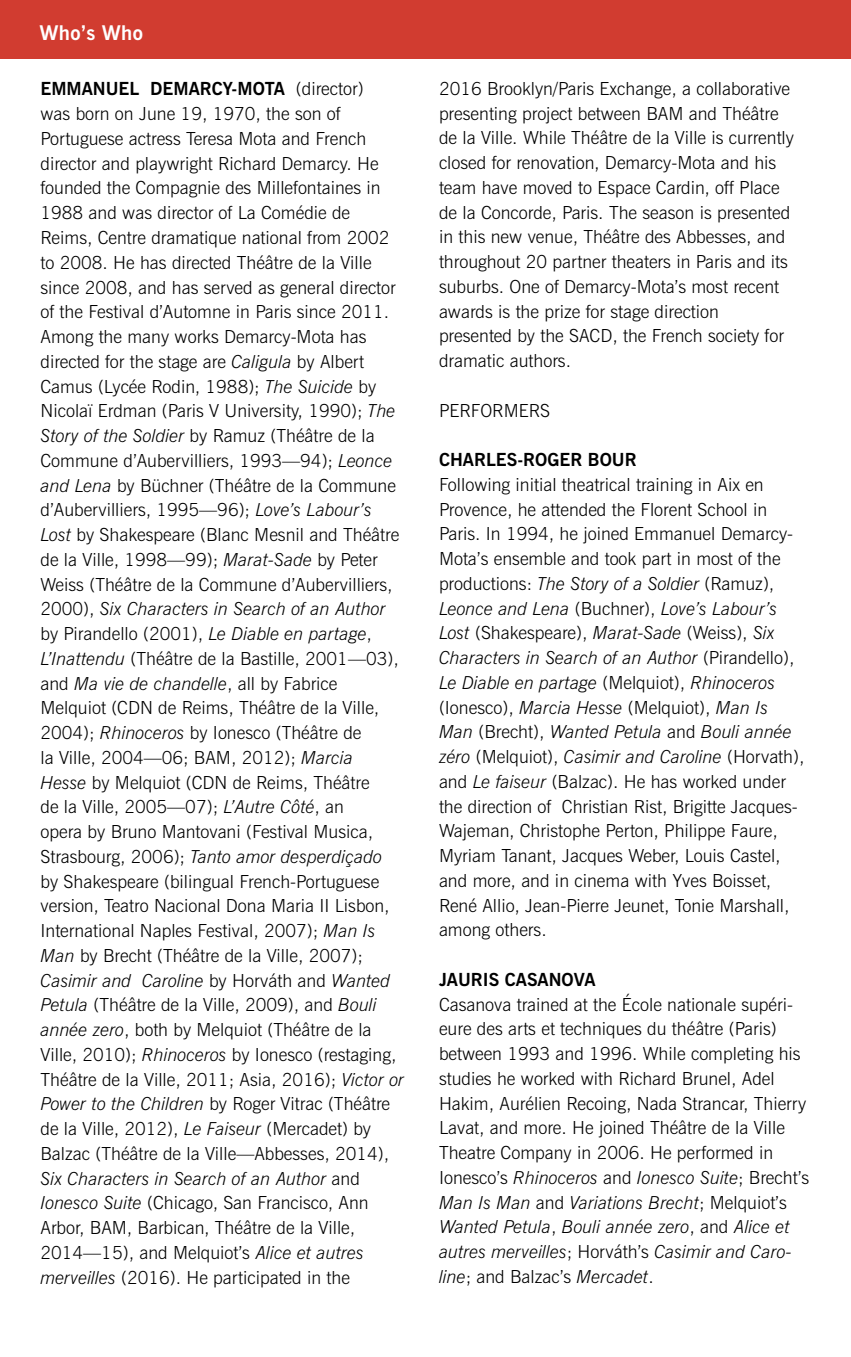
<style>
.page{position:relative;width:851px;height:1357px;background:#fff}
.page>*{position:absolute;margin:0;border:0;box-sizing:border-box;transform-origin:0 0}
.t1{font:700 20.25px "News Gothic BT";letter-spacing:.01em;color:#fff}
.t2{font:300 18px/24.8px "News Gothic BT";color:#000}
.t3{font:700 18px "News Gothic BT";color:#000}
.s1{font-weight:700}
.s2{font-style:italic}
</style>
<div class="page">
<div style="left:0;top:0;width:850px;height:59px;background:#d13c30"></div>
<p class="t1" style="left:40px;top:20px;width:105px">Who’s Who</p>
<p class="t2" style="left:40px;top:77px;width:365px"><span class="s1">EMMANUEL DEMARCY-MOTA</span> (director)<br>was born on June 19, 1970, the son of Portuguese actress Teresa Mota and French director and playwright Richard Demarcy. He founded the Compagnie des Millefontaines in 1988 and was director of La Comédie de Reims, Centre dramatique national from 2002 to 2008. He has directed Théâtre de la Ville since 2008, and has served as general director of the Festival d’Automne in Paris since 2011.<br>Among the many works Demarcy-Mota has directed for the stage are <span class="s2">Caligula</span> by Albert Camus (Lycée Rodin, 1988); <span class="s2">The Suicide</span> by Nicolaï Erdman (Paris V University, 1990); <span class="s2">The Story of the Soldier</span> by Ramuz (Théâtre de la Commune d’Aubervilliers, 1993—94); <span class="s2">Leonce and Lena</span> by Büchner (Théâtre de la Commune d’Aubervilliers, 1995—96); <span class="s2">Love’s Labour’s Lost</span> by Shakespeare (Blanc Mesnil and Théâtre de la Ville, 1998—99); <span class="s2">Marat-Sade</span> by Peter Weiss (Théâtre de la Commune d’Aubervilliers, 2000), <span class="s2">Six Characters in Search of an Author </span>by Pirandello (2001), <span class="s2">Le Diable en partage</span>, <span class="s2">L’Inattendu</span> (Théâtre de la Bastille, 2001—03), and <span class="s2">Ma vie de chandelle</span>, all by Fabrice Melquiot (CDN de Reims, Théâtre de la Ville, 2004); <span class="s2">Rhinoceros</span> by Ionesco (Théâtre de<br>la Ville, 2004—06; BAM, 2012); <span class="s2">Marcia<br>Hesse</span> by Melquiot (CDN de Reims, Théâtre<br>de la Ville, 2005—07); <span class="s2">L’Autre Côté</span>, an<br>opera by Bruno Mantovani (Festival Musica, Strasbourg, 2006); <span class="s2">Tanto amor desperdiçado </span>by Shakespeare (bilingual French-Portuguese version, Teatro Nacional Dona Maria II Lisbon, International Naples Festival, 2007); <span class="s2">Man Is Man</span> by Brecht (Théâtre de la Ville, 2007); <span class="s2">Casimir and Caroline</span> by Horváth and <span class="s2">Wanted Petula</span> (Théâtre de la Ville, 2009), and <span class="s2">Bouli année zero</span>, both by Melquiot (Théâtre de la Ville, 2010); <span class="s2">Rhinoceros</span> by Ionesco (restaging, Théâtre de la Ville, 2011; Asia, 2016); <span class="s2">Victor or Power to the Children</span> by Roger Vitrac (Théâtre de la Ville, 2012), <span class="s2">Le Faiseur</span> (Mercadet) by Balzac (Théâtre de la Ville—Abbesses, 2014), <span class="s2">Six Characters in Search of an Author</span> and <span class="s2">Ionesco Suite</span> (Chicago, San Francisco, Ann Arbor, BAM, Barbican, Théâtre de la Ville, 2014—15), and Melquiot’s <span class="s2">Alice et autres merveilles</span> (2016). He participated in the</p>
<p class="t2" style="left:439px;top:76px;width:356px">2016 Brooklyn/Paris Exchange, a collaborative presenting project between BAM and Théâtre de la Ville. While Théâtre de la Ville is currently closed for renovation, Demarcy-Mota and his team have moved to Espace Cardin, off Place de la Concorde, Paris. The season is presented in this new venue, Théâtre des Abbesses, and throughout 20 partner theaters in Paris and its suburbs. One of Demarcy-Mota’s most recent awards is the prize for stage direction presented by the SACD, the French society for dramatic authors.</p>
<p class="t2" style="left:439px;top:398px;width:112px">PERFORMERS</p>
<p class="t3" style="left:439px;top:449px;width:199px">CHARLES-ROGER BOUR</p>
<p class="t2" style="left:439px;top:472px;width:367px">Following initial theatrical training in Aix en Provence, he attended the Florent School in Paris. In 1994, he joined Emmanuel Demarcy-Mota’s ensemble and took part in most of the productions: <span class="s2">The Story of a Soldier</span> (Ramuz), <span class="s2">Leonce and Lena</span> (Buchner), <span class="s2">Love’s Labour’s Lost</span> (Shakespeare), <span class="s2">Marat-Sade</span> (Weiss), <span class="s2">Six Characters in Search of an Author</span> (Pirandello), <span class="s2">Le Diable en partage</span> (Melquiot), <span class="s2">Rhinoceros </span>(Ionesco), <span class="s2">Marcia Hesse</span> (Melquiot), <span class="s2">Man Is Man</span> (Brecht), <span class="s2">Wanted Petula</span> and <span class="s2">Bouli année zéro</span> (Melquiot), <span class="s2">Casimir and Caroline</span> (Horvath), and <span class="s2">Le faiseur</span> (Balzac). He has worked under the direction of Christian Rist, Brigitte Jacques-Wajeman, Christophe Perton, Philippe Faure, Myriam Tanant, Jacques Weber, Louis Castel, and more, and in cinema with Yves Boisset, René Allio, Jean-Pierre Jeunet, Tonie Marshall, among others.</p>
<p class="t3" style="left:439px;top:968px;width:158px">JAURIS CASANOVA</p>
<p class="t2" style="left:439px;top:992px;width:371px">Casanova trained at the École nationale supéri&shy;eure des arts et techniques du théâtre (Paris) between 1993 and 1996. While completing his studies he worked with Richard Brunel, Adel Hakim, Aurélien Recoing, Nada Strancar, Thierry Lavat, and more. He joined Théâtre de la Ville Theatre Company in 2006. He performed in Ionesco’s <span class="s2">Rhinoceros</span> and <span class="s2">Ionesco Suite</span>; Brecht’s <span class="s2">Man Is Man</span> and <span class="s2">Variations Brecht</span>; Melquiot’s <span class="s2">Wanted Petula</span>, <span class="s2">Bouli année zero</span>, and <span class="s2">Alice et autres merveilles</span>; Horváth’s <span class="s2">Casimir and Caro&shy;line</span>; and Balzac’s <span class="s2">Mercadet</span>.</p>
</div>
